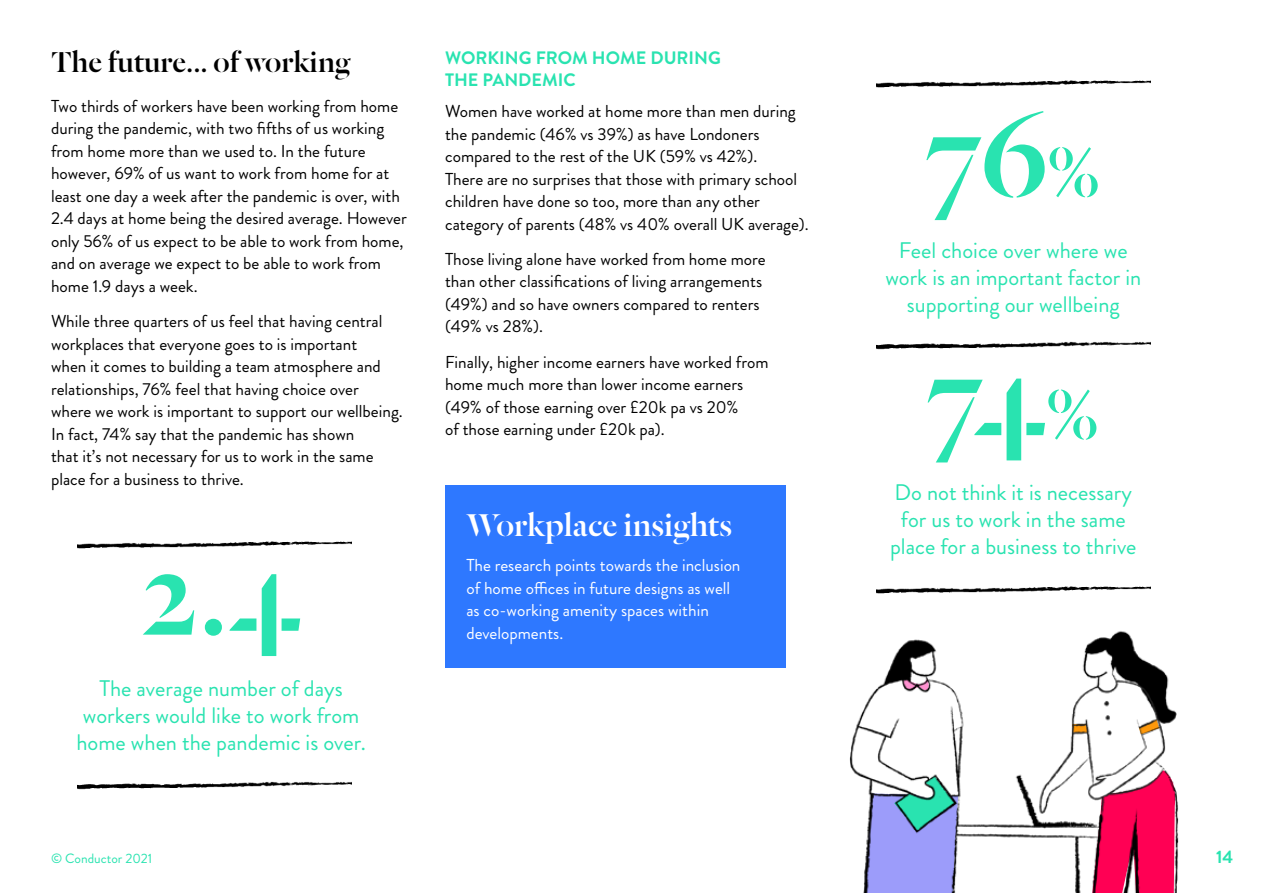
<style>
.page{position:relative;width:1263px;height:893px;background:#fff}
.page>*{position:absolute;margin:0;border:0;box-sizing:border-box;transform-origin:0 0}
.t1{font:138px "Dala Floda Roman No.2";color:#29e3b0}
.t2{font:34.5px "Dala Floda Roman No.2";color:#fff}
.t3{font:31.5px "Dala Floda Roman No.2";color:#000}
.t4{font:22.5px/27px "Brandon Grotesque";color:#29e3b0;text-align:center}
.t5{font:700 18px/22.5px "Brandon Grotesque";color:#29e3b0}
.t6{font:17.25px/22.5px "Brandon Grotesque";color:#000}
.t7{font:17.25px/22.5px "Brandon Grotesque";color:#fff}
.t8{font:13.5px "Brandon Grotesque";color:#29e3b0}
.s1{font-size:82.5px}
</style>
<div class="page">
<div style="left:445px;top:485px;width:340px;height:183px;background:#2e78ff"></div>
<img style="left:876px;top:80px;width:274px;height:8px">
<img style="left:876px;top:586px;width:274px;height:8px">
<img style="left:876px;top:341px;width:274px;height:9px">
<img style="left:77px;top:541px;width:274px;height:8px">
<img style="left:77px;top:781px;width:274px;height:9px">
<img style="left:849px;top:631px;width:330px;height:262px">
<div style="left:959px;top:624px;width:94px;height:34px;background:#fff"></div>
<div style="left:974px;top:631px;width:104px;height:44px;background:#fff"></div>
<div style="left:941px;top:636px;width:94px;height:34px;background:#fff"></div>
<h3 class="t3" style="left:51px;top:42px;width:301px">The future... of working</h3>
<p class="t6" style="left:51px;top:95px;width:357px">Two thirds of workers have been working from home during the pandemic, with two fifths of us working from home more than we used to. In the future however, 69% of us want to work from home for at least one day a week after the pandemic is over, with 2.4 days at home being the desired average. However only 56% of us expect to be able to work from home, and on average we expect to be able to work from home 1.9 days a week.</p>
<p class="t6" style="left:51px;top:310px;width:353px">While three quarters of us feel that having central workplaces that everyone goes to is important<br>when it comes to building a team atmosphere and relationships, 76% feel that having choice over where we work is important to support our wellbeing.<br>In fact, 74% say that the pandemic has shown<br>that it’s not necessary for us to work in the same place for a business to thrive.</p>
<h1 class="t1" style="left:141px;top:499px;width:162px">2.4</h1>
<h3 class="t4" style="left:76px;top:675px;width:291px">The average number of days workers would like to work from home when the pandemic is over.</h3>
<p class="t5" style="left:445px;top:46px;width:277px">WORKING FROM HOME DURING<br>THE PANDEMIC</p>
<p class="t6" style="left:445px;top:100px;width:365px">Women have worked at home more than men during the pandemic (46% vs 39%) as have Londoners compared to the rest of the UK (59% vs 42%).<br>There are no surprises that those with primary school children have done so too, more than any other category of parents (48% vs 40% overall UK average).</p>
<p class="t6" style="left:445px;top:248px;width:322px">Those living alone have worked from home more than other classifications of living arrangements (49%) and so have owners compared to renters (49% vs 28%).</p>
<p class="t6" style="left:445px;top:351px;width:325px">Finally, higher income earners have worked from home much more than lower income earners (49% of those earning over £20k pa vs 20%<br>of those earning under £20k pa).</p>
<h2 class="t2" style="left:466px;top:502px;width:267px">Workplace insights</h2>
<p class="t7" style="left:466px;top:554px;width:276px">The research points towards the inclusion of home offices in future designs as well as co-working amenity spaces within developments.</p>
<h1 class="t1" style="left:927px;top:62px;width:175px">76<span class="s1">%</span></h1>
<h3 class="t4" style="left:885px;top:237px;width:257px">Feel choice over where we work is an important factor in supporting our wellbeing</h3>
<h1 class="t1" style="left:928px;top:304px;width:172px">74<span class="s1">%</span></h1>
<h3 class="t4" style="left:890px;top:479px;width:248px">Do not think it is necessary for us to work in the same place for a business to thrive</h3>
<p class="t8" style="left:51px;top:849px;width:103px">© Conductor 2021</p>
<p class="t5" style="left:1216px;top:846px;width:19px">14</p>
</div>
